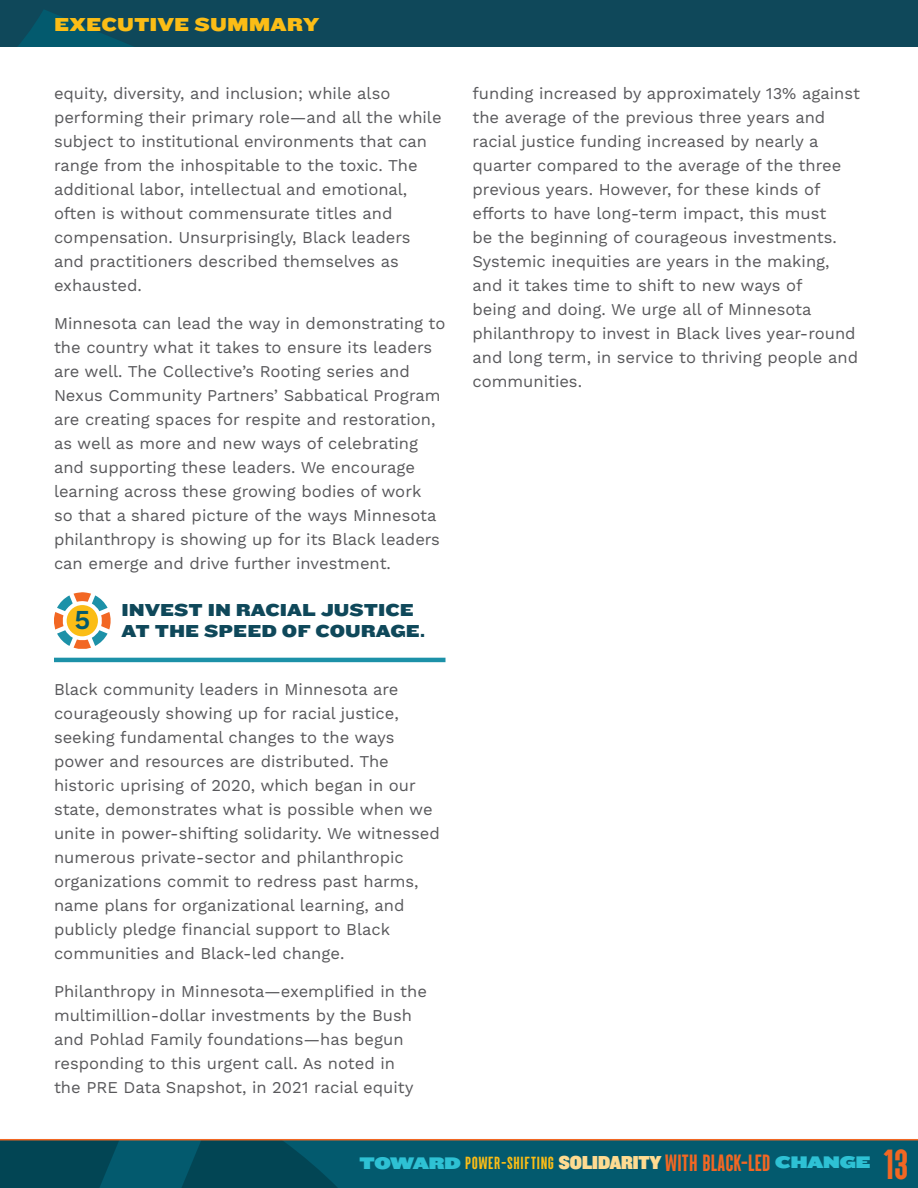
<style>
.page{position:relative;width:918px;height:1188px;background:#fff}
.page>*{position:absolute;margin:0;border:0;box-sizing:border-box;transform-origin:0 0}
.t1{font:900 45px "Parkson";color:#f26723}
.t2{font:600 27.45px "Work Sans";color:#035a6e}
.t3{font:19.5px "Knockout 73 Full Heviweight";color:#fbbd16}
.t4{font:900 18.75px "Parkson";letter-spacing:.03em;color:#fbbd16}
.t5{font:18px/21px "Knockout 73 Full Heviweight";color:#0f485a}
.t6{font:16.5px/24px "Work Sans";color:#58585b}
.s1{font-family:"Knockout 94 Ultmt Sumo";font-weight:400;font-size:17.4px;color:#2ec1d4}
.s2{font-family:"Knockout 91 Ultmt Middlewt";font-weight:400;font-size:19.5px;color:#fedb91}
.s3{font-size:25.2px;color:#f26723}
</style>
<div class="page">
<div style="left:0;top:1140px;width:918px;height:48px;background:#035a6e"></div>
<svg style="left:0;top:1140px;width:148px;height:48px"></svg>
<svg style="left:161px;top:1140px;width:266px;height:48px"></svg>
<div style="left:0;top:0;width:918px;height:46px;background:#0f485a"></div>
<svg style="left:18px;top:10px;width:113px;height:36px"></svg>
<hr style="left:54px;top:658px;width:392px;height:4px;background:#1c91a8">
<svg style="left:54px;top:592px;width:57px;height:57px"></svg>
<hr style="left:0;top:1139px;width:918px;height:1px;background:#f26723">
<p class="t3" style="left:54px;top:11px;width:267px">EXECUTIVE SUMMARY</p>
<p class="t6" style="left:54px;top:82px;width:389px">equity, diversity, and inclusion; while also performing their primary role—and all the while subject to institutional environments that can range from the inhospitable to the toxic. The additional labor, intellectual and emotional, often is without commensurate titles and compensation. Unsurprisingly, Black leaders and practitioners described themselves as exhausted.</p>
<p class="t6" style="left:54px;top:312px;width:393px">Minnesota can lead the way in demonstrating to the country what it takes to ensure its leaders are well. The Collective’s Rooting series and Nexus Community Partners’ Sabbatical Program are creating spaces for respite and restoration, as well as more and new ways of celebrating and supporting these leaders. We encourage learning across these growing bodies of work<br>so that a shared picture of the ways Minnesota philanthropy is showing up for its Black leaders can emerge and drive further investment.</p>
<p class="t5" style="left:122px;top:599px;width:305px">INVEST IN RACIAL JUSTICE<br>AT THE SPEED OF COURAGE.</p>
<h2 class="t2" style="left:75px;top:604px;width:17px">5</h2>
<p class="t6" style="left:54px;top:678px;width:387px">Black community leaders in Minnesota are courageously showing up for racial justice, seeking fundamental changes to the ways power and resources are distributed. The historic uprising of 2020, which began in our state, demonstrates what is possible when we unite in power-shifting solidarity. We witnessed numerous private-sector and philanthropic organizations commit to redress past harms, name plans for organizational learning, and publicly pledge financial support to Black communities and Black-led change.</p>
<p class="t6" style="left:54px;top:980px;width:374px">Philanthropy in Minnesota—exemplified in the multimillion-dollar investments by the Bush and Pohlad Family foundations—has begun responding to this urgent call. As noted in<br>the PRE Data Snapshot, in 2021 racial equity</p>
<p class="t6" style="left:473px;top:82px;width:389px">funding increased by approximately 13% against the average of the previous three years and racial justice funding increased by nearly a quarter compared to the average of the three previous years. However, for these kinds of efforts to have long-term impact, this must<br>be the beginning of courageous investments.<br>Systemic inequities are years in the making, and it takes time to shift to new ways of<br>being and doing. We urge all of Minnesota philanthropy to invest in Black lives year-round and long term, in service to thriving people and communities.</p>
<p class="t4" style="left:359px;top:1153px;width:512px"><span class="s1">TOWARD</span> POWER-SHIFTING <span class="s2">SOLIDARITY</span> <span class="s3">WITH BLACK-LED</span> <span class="s1">CHANGE</span></p>
<h1 class="t1" style="left:883px;top:1141px;width:27px">13</h1>
</div>
